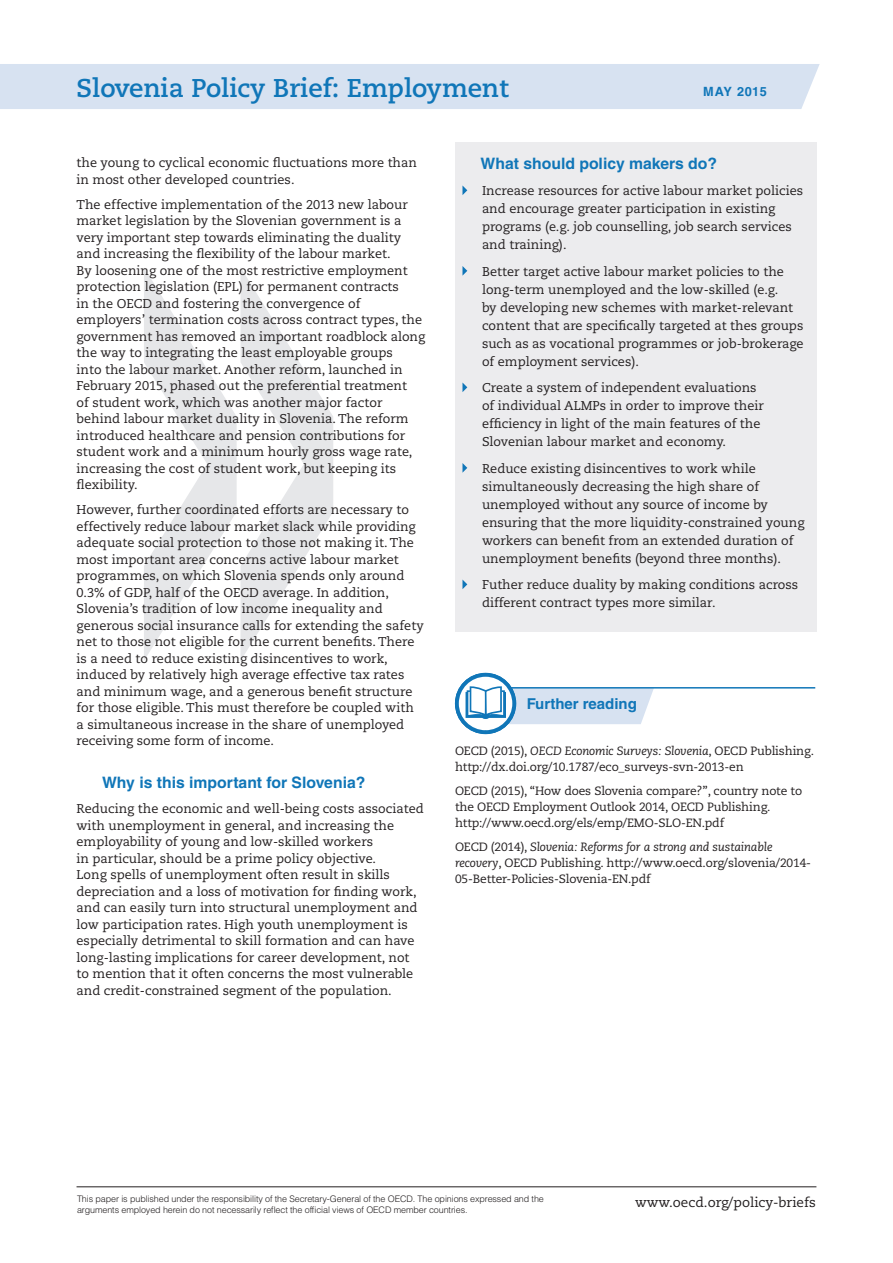
<style>
.page{position:relative;width:893px;height:1263px;background:#fff}
.page>*{position:absolute;margin:0;border:0;box-sizing:border-box;transform-origin:0 0}
.t1{font:700 25.65px "Caecilia LT Std";color:#1076b8}
._4_Blue_Titles{font:700 15.75px "Helvetica LT Std";color:#1076b8}
.t2{font:700 15px "Helvetica LT Std";color:#1076b8}
.t3{font:13.5px "Caecilia LT Std";color:#231f20}
._5_Main_text{font:12.75px/16.5px "Caecilia LT Std";color:#231f20}
._9_Bullets__What_sho{font:12.75px/18px "Caecilia LT Std";color:#231f20}
.t4{font:700 12.75px "Helvetica LT Std";letter-spacing:.03em;color:#1076b8}
._0_Further_reading{font:12px/15.8px "Caecilia LT Std";letter-spacing:-.01em;color:#231f20}
.t5{font:300 9px/10.5px "Helvetica LT Std";letter-spacing:-.01em;color:#231f20}
.s1{font-style:italic}
</style>
<div class="page">
<div style="left:455px;top:142px;width:361px;height:489px;background:#ececee"></div>
<svg style="left:144px;top:268px;width:189px;height:392px"></svg>
<div style="left:0;top:64px;width:820px;height:45px;background:#d7e2f1"></div>
<hr style="left:77px;top:1186px;width:739px;height:1px;background:#231f20">
<svg style="left:462px;top:185px;width:5px;height:10px"></svg>
<svg style="left:462px;top:266px;width:5px;height:10px"></svg>
<svg style="left:462px;top:382px;width:5px;height:10px"></svg>
<svg style="left:462px;top:463px;width:5px;height:10px"></svg>
<svg style="left:462px;top:579px;width:5px;height:10px"></svg>
<svg style="left:455px;top:673px;width:61px;height:61px"></svg>
<svg style="left:464px;top:685px;width:190px;height:39px"></svg>
<hr style="left:511px;top:687px;width:304px;height:1px;background:#1076b8">
<p class="t1" style="left:77px;top:73px;width:434px">Slovenia Policy Brief: Employment</p>
<p class="t4" style="left:703px;top:83px;width:65px">MAY 2015</p>
<p class="_5_Main_text" style="left:77px;top:155px;width:342px">the young to cyclical economic fluctuations more than in most other developed countries.</p>
<p class="_5_Main_text" style="left:77px;top:196px;width:350px">The effective implementation of the 2013 new labour market legislation by the Slovenian government is a very important step towards eliminating the duality and increasing the flexibility of the labour market.<br>By loosening one of the most restrictive employment protection legislation (EPL) for permanent contracts<br>in the OECD and fostering the convergence of employers’ termination costs across contract types, the government has removed an important roadblock along the way to integrating the least employable groups<br>into the labour market. Another reform, launched in February 2015, phased out the preferential treatment<br>of student work, which was another major factor behind labour market duality in Slovenia. The reform introduced healthcare and pension contributions for student work and a minimum hourly gross wage rate, increasing the cost of student work, but keeping its flexibility.</p>
<p class="_5_Main_text" style="left:77px;top:502px;width:349px">However, further coordinated efforts are necessary to effectively reduce labour market slack while providing adequate social protection to those not making it. The most important area concerns active labour market programmes, on which Slovenia spends only around 0.3% of GDP, half of the OECD average. In addition, Slovenia’s tradition of low income inequality and generous social insurance calls for extending the safety net to those not eligible for the current benefits. There is a need to reduce existing disincentives to work, induced by relatively high average effective tax rates and minimum wage, and a generous benefit structure for those eligible. This must therefore be coupled with a simultaneous increase in the share of unemployed receiving some form of income.</p>
<p class="_4_Blue_Titles" style="left:102px;top:773px;width:265px">Why is this important for Slovenia?</p>
<p class="_5_Main_text" style="left:77px;top:801px;width:349px">Reducing the economic and well-being costs associated with unemployment in general, and increasing the employability of young and low-skilled workers<br>in particular, should be a prime policy objective.<br>Long spells of unemployment often result in skills depreciation and a loss of motivation for finding work, and can easily turn into structural unemployment and low participation rates. High youth unemployment is especially detrimental to skill formation and can have long-lasting implications for career development, not to mention that it often concerns the most vulnerable and credit-constrained segment of the population.</p>
<p class="_4_Blue_Titles" style="left:480px;top:153px;width:238px">What should policy makers do?</p>
<p class="_9_Bullets__What_sho" style="left:482px;top:182px;width:323px">Increase resources for active labour market policies and encourage greater participation in existing programs (e.g. job counselling, job search services and training).</p>
<p class="_9_Bullets__What_sho" style="left:482px;top:262px;width:323px">Better target active labour market policies to the long-term unemployed and the low-skilled (e.g.<br>by developing new schemes with market-relevant content that are specifically targeted at thes groups such as as vocational programmes or job-brokerage of employment services).</p>
<p class="_9_Bullets__What_sho" style="left:482px;top:379px;width:283px">Create a system of independent evaluations of individual ALMPs in order to improve their efficiency in light of the main features of the Slovenian labour market and economy.</p>
<p class="_9_Bullets__What_sho" style="left:482px;top:459px;width:324px">Reduce existing disincentives to work while simultaneously decreasing the high share of unemployed without any source of income by ensuring that the more liquidity-constrained young workers can benefit from an extended duration of unemployment benefits (beyond three months).</p>
<p class="_9_Bullets__What_sho" style="left:482px;top:576px;width:318px">Futher reduce duality by making conditions across different contract types more similar.</p>
<p class="t2" style="left:527px;top:695px;width:112px">Further reading</p>
<p class="_0_Further_reading" style="left:455px;top:744px;width:360px">OECD (2015), <span class="s1">OECD Economic Surveys: Slovenia</span>, OECD Publishing. http://dx.doi.org/10.1787/eco_surveys-svn-2013-en</p>
<p class="_0_Further_reading" style="left:455px;top:784px;width:349px">OECD (2015), “How does Slovenia compare?”, country note to the OECD Employment Outlook 2014, OECD Publishing. http://www.oecd.org/els/emp/EMO-SLO-EN.pdf</p>
<p class="_0_Further_reading" style="left:455px;top:839px;width:358px">OECD (2014), <span class="s1">Slovenia: Reforms for a strong and sustainable recovery</span>, OECD Publishing. http://www.oecd.org/slovenia/2014-<br>05-Better-Policies-Slovenia-EN.pdf</p>
<p class="t5" style="left:77px;top:1194px;width:468px">This paper is published under the responsibility of the Secretary-General of the OECD. The opinions expressed and the arguments employed herein do not necessarily reflect the official views of OECD member countries.</p>
<p class="t3" style="left:635px;top:1194px;width:182px">www.oecd.org/policy-briefs</p>
</div>
